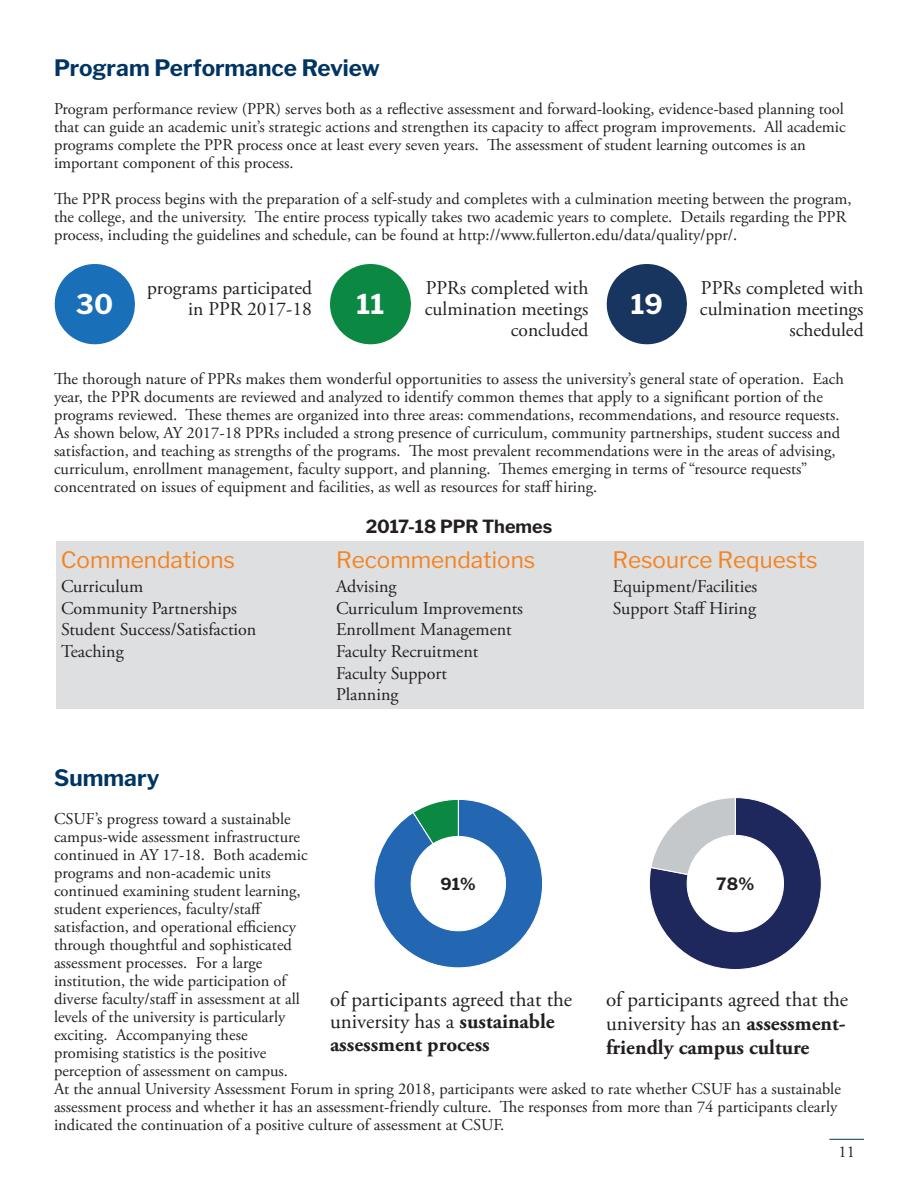
<style>
.page{position:relative;width:918px;height:1188px;background:#fff}
.page>*{position:absolute;margin:0;border:0;box-sizing:border-box;transform-origin:0 0}
.t1{font:700 27.3px "Libre Franklin";color:#fff}
.t2{font:700 27px "Libre Franklin";color:#fff}
.t3{font:22.5px "Libre Franklin";color:#f5821f}
.t4{font:700 22.5px "Libre Franklin";color:#003563}
.t5{font:21px/22.5px "Adobe Garamond Pro";color:#231f20}
.t6{font:19.5px/21px "Adobe Garamond Pro";color:#231f20;text-align:right}
.t7{font:18px/21.6px "Adobe Garamond Pro";color:#231f20}
.t8{font:700 18px "Libre Franklin";color:#231f20}
.t9{font:700 16.8px "Libre Franklin";color:#231f20}
.t10{font:16.5px/18px "Adobe Garamond Pro";color:#231f20}
.t11{font:700 16.5px "Libre Franklin";color:#231f20}
.s1{font-weight:700}
</style>
<div class="page">
<div style="left:56px;top:541px;width:807px;height:168px;background:#dedfe0"></div>
<hr style="left:829px;top:1139px;width:35px;height:1px;background:#003563">
<svg style="left:54px;top:264px;width:81px;height:80px"></svg>
<svg style="left:330px;top:264px;width:81px;height:80px"></svg>
<svg style="left:606px;top:264px;width:81px;height:80px"></svg>
<svg style="left:374px;top:799px;width:169px;height:169px"></svg>
<svg style="left:649px;top:797px;width:173px;height:173px"></svg>
<h1 class="t4" style="left:54px;top:54px;width:328px">Program Performance Review</h1>
<p class="t10" style="left:54px;top:101px;width:793px">Program performance review (PPR) serves both as a refective assessment and forward-looking, evidence-based planning tool that can guide an academic unit’s strategic actions and strengthen its capacity to afect program improvements. All academic programs complete the PPR process once at least every seven years. Te assessment of student learning outcomes is an important component of this process.</p>
<p class="t10" style="left:54px;top:191px;width:799px">Te PPR process begins with the preparation of a self-study and completes with a culmination meeting between the program, the college, and the university. Te entire process typically takes two academic years to complete. Details regarding the PPR process, including the guidelines and schedule, can be found at http://www.fullerton.edu/data/quality/ppr/.</p>
<h2 class="t6" style="left:700px;top:279px;width:165px">PPRs completed with culmination meetings scheduled</h2>
<p class="t10" style="left:54px;top:371px;width:791px">Te thorough nature of PPRs makes them wonderful opportunities to assess the university’s general state of operation. Each year, the PPR documents are reviewed and analyzed to identify common themes that apply to a signifcant portion of the programs reviewed. Tese themes are organized into three areas: commendations, recommendations, and resource requests.<br>As shown below, AY 2017-18 PPRs included a strong presence of curriculum, community partnerships, student success and satisfaction, and teaching as strengths of the programs. Te most prevalent recommendations were in the areas of advising, curriculum, enrollment management, faculty support, and planning. Temes emerging in terms of “resource requests” concentrated on issues of equipment and facilities, as well as resources for staf hiring.</p>
<h2 class="t8" style="left:366px;top:516px;width:188px">2017-18 PPR Themes</h2>
<h3 class="t3" style="left:61px;top:547px;width:176px">Commendations</h3>
<p class="t7" style="left:61px;top:577px;width:197px">Curriculum<br>Community Partnerships<br>Student Success/Satisfaction<br>Teaching</p>
<h2 class="t6" style="left:147px;top:279px;width:166px">programs participated in PPR 2017-18</h2>
<h2 class="t6" style="left:425px;top:279px;width:165px">PPRs completed with culmination meetings concluded</h2>
<p class="t2" style="left:631px;top:288px;width:34px">19</p>
<p class="t2" style="left:76px;top:288px;width:39px">30</p>
<p class="t1" style="left:356px;top:288px;width:29px">11</p>
<h3 class="t3" style="left:336px;top:547px;width:201px">Recommendations</h3>
<p class="t7" style="left:336px;top:577px;width:189px">Advising<br>Curriculum Improvements<br>Enrollment Management<br>Faculty Recruitment<br>Faculty Support<br>Planning</p>
<h3 class="t3" style="left:612px;top:547px;width:207px">Resource Requests</h3>
<p class="t7" style="left:613px;top:577px;width:146px">Equipment/Facilities<br>Support Staf Hiring</p>
<h1 class="t4" style="left:54px;top:764px;width:107px">Summary</h1>
<p class="t10" style="left:54px;top:811px;width:255px">CSUF’s progress toward a sustainable campus-wide assessment infrastructure continued in AY 17-18. Both academic programs and non-academic units continued examining student learning, student experiences, faculty/staf satisfaction, and operational efciency through thoughtful and sophisticated assessment processes. For a large institution, the wide participation of diverse faculty/staf in assessment at all levels of the university is particularly exciting. Accompanying these promising statistics is the positive perception of assessment on campus.</p>
<p class="t10" style="left:54px;top:1081px;width:788px">At the annual University Assessment Forum in spring 2018, participants were asked to rate whether CSUF has a sustainable assessment process and whether it has an assessment-friendly culture. Te responses from more than 74 participants clearly indicated the continuation of a positive culture of assessment at CSUF.</p>
<p class="t9" style="left:716px;top:874px;width:40px">78%</p>
<p class="t11" style="left:441px;top:874px;width:37px">91%</p>
<h2 class="t5" style="left:606px;top:989px;width:244px;line-height:24px">of participants agreed that the university has an <span class="s1">assessment&shy;friendly campus culture</span></h2>
<h2 class="t5" style="left:330px;top:990px;width:244px">of participants agreed that the university has a <span class="s1">sustainable assessment process</span></h2>
<p class="t10" style="left:838px;top:1145px;width:18px">11</p>
</div>
